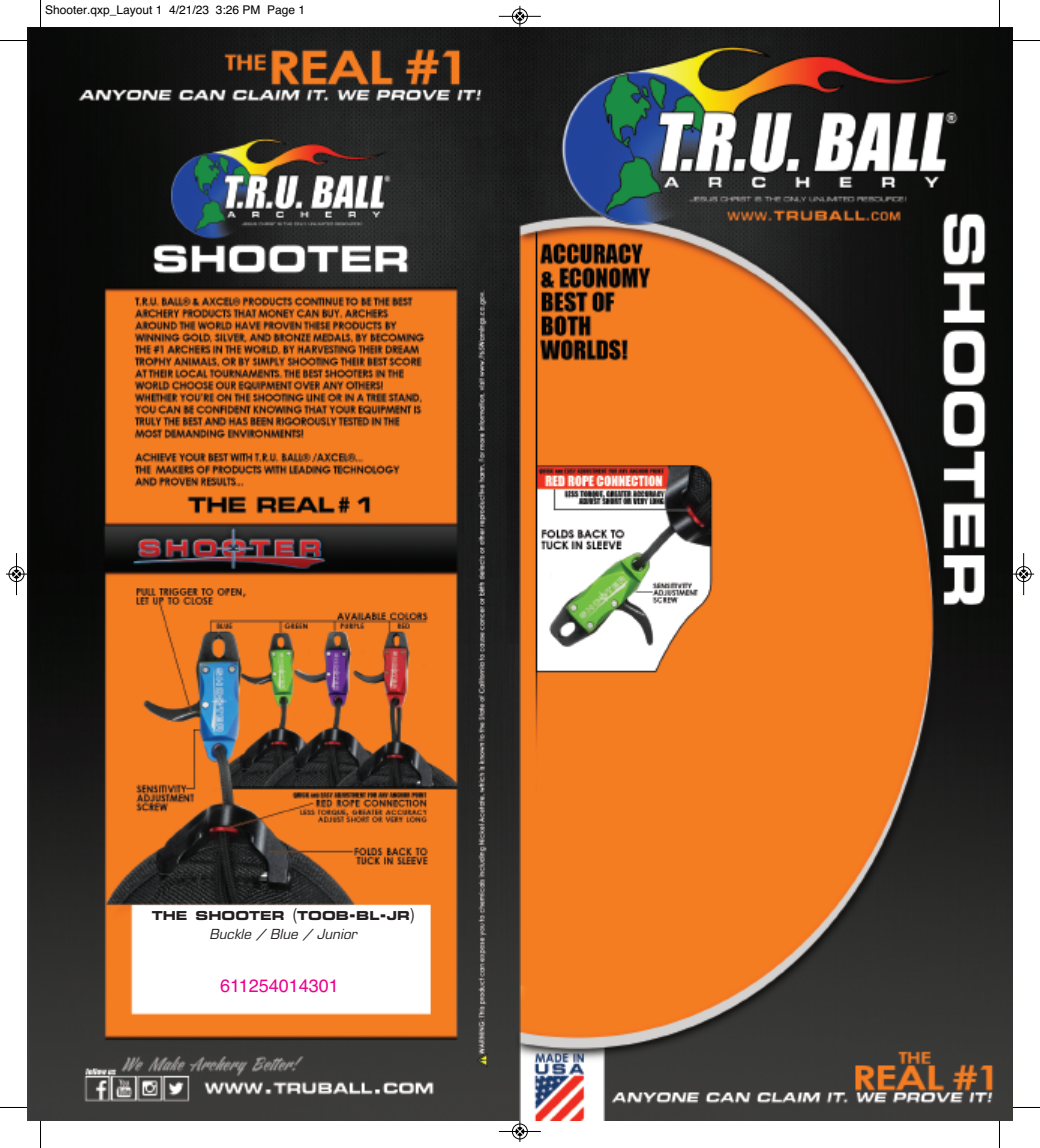
<style>
.page{position:relative;width:1040px;height:1148px;background:#fff}
.page>*{position:absolute;margin:0;border:0;box-sizing:border-box;transform-origin:0 0}
.t1{font:18px "Helvetica";color:#ed028c}
.t2{font:italic 13.5px "Eurostile";color:#231f20}
.t3{font:12.3px "Eurostile Bold Extended Two";color:#231f20}
.t4{font:12px "Helvetica";color:#000}
.s1{font-family:"Arial Narrow";font-size:16.5px}
.s2{font-size:16.5px}
</style>
<div class="page">
<img style="left:27px;top:27px;width:985px;height:1093px">
<svg style="left:40px;top:0;width:1px;height:27px"></svg>
<svg style="left:0;top:40px;width:27px;height:1px"></svg>
<svg style="left:999px;top:0;width:1px;height:27px"></svg>
<svg style="left:1013px;top:40px;width:27px;height:1px"></svg>
<svg style="left:40px;top:1121px;width:1px;height:27px"></svg>
<svg style="left:0;top:1107px;width:27px;height:1px"></svg>
<svg style="left:999px;top:1121px;width:1px;height:27px"></svg>
<svg style="left:1013px;top:1107px;width:27px;height:1px"></svg>
<div style="left:512px;top:8px;width:16px;height:16px;border:1px solid #fff;border-radius:50%"></div>
<hr style="left:499px;top:16px;width:42px;height:1px;background:#000">
<div style="left:512px;top:9px;width:15px;height:15px;border:1px solid #000;border-radius:50%"></div>
<svg style="left:516px;top:6px;width:8px;height:21px"></svg>
<div style="left:512px;top:1123px;width:16px;height:16px;border:1px solid #fff;border-radius:50%"></div>
<hr style="left:499px;top:1131px;width:42px;height:1px;background:#000">
<div style="left:512px;top:1124px;width:15px;height:15px;border:1px solid #000;border-radius:50%"></div>
<svg style="left:516px;top:1121px;width:8px;height:21px"></svg>
<hr style="left:16px;top:553px;width:1px;height:42px;background:#000">
<div style="left:9px;top:566px;width:15px;height:16px;border:1px solid #000;border-radius:50%"></div>
<svg style="left:6px;top:570px;width:21px;height:8px"></svg>
<div style="left:1015px;top:566px;width:16px;height:16px;border:1px solid #fff;border-radius:50%"></div>
<hr style="left:1023px;top:553px;width:1px;height:42px;background:#000">
<div style="left:1016px;top:566px;width:15px;height:16px;border:1px solid #000;border-radius:50%"></div>
<svg style="left:1013px;top:570px;width:21px;height:8px"></svg>
<p class="t4" style="left:45px;top:2px;width:262px">Shooter.qxp_Layout 1 4/21/23 3:26 PM Page 1</p>
<p class="t3" style="left:152px;top:911px;width:264px">THE SHOOTER <span class="s1">(</span>TOOB<span class="s2">-</span>BL<span class="s2">-</span>JR<span class="s1">)</span></p>
<p class="t2" style="left:210px;top:929px;width:149px">Buckle / Blue / Junior</p>
<h1 class="t1" style="left:220px;top:975px;width:120px">611254014301</h1>
</div>
